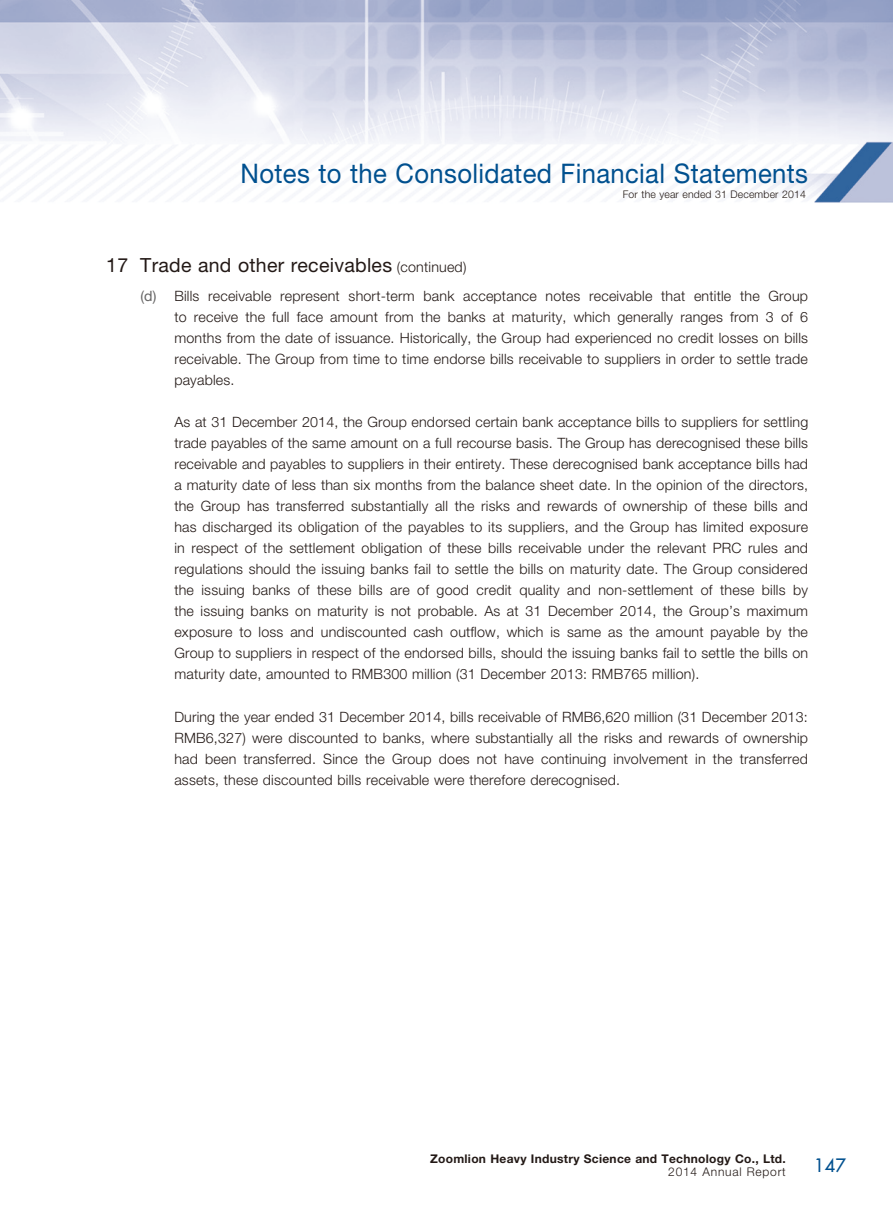
<style>
.page{position:relative;width:893px;height:1212px;background:#fff}
.page>*{position:absolute;margin:0;border:0;box-sizing:border-box;transform-origin:0 0}
.t1{font:27px "Helvetica Neue";letter-spacing:.015em;color:#00508f;scale:.95 1}
.t2{font:19.5px "Helvetica Neue";letter-spacing:.015em;color:#231916}
.t3{font:18px "Futura";color:#00508f}
.t4{font:300 14.25px/21px "Helvetica Neue";letter-spacing:.015em;color:#231916;text-align:justify}
.t5{font:700 12px "Helvetica Neue";letter-spacing:.025em;color:#231916}
.t6{font:300 12px "Helvetica Neue";letter-spacing:.065em;color:#231916}
.t7{font:300 10.5px "Helvetica Neue";letter-spacing:.01em;color:#231916}
.s1{font-weight:300;font-size:14.25px}
.s2{font-weight:400;color:#666565}
</style>
<div class="page">
<img style="left:0;top:0;width:893px;height:203px">
<h1 class="t1" style="left:240px;top:157px;width:599px">Notes to the Consolidated Financial Statements</h1>
<p class="t7" style="left:623px;top:188px;width:185px">For the year ended 31 December 2014</p>
<h2 class="t2" style="left:106px;top:253px;width:362px">17 Trade and other receivables <span class="s1">(continued)</span></h2>
<p class="t4" style="left:174px;top:285px;width:635px;text-indent:-34px"><span class="s2">(d)</span> Bills receivable represent short-term bank acceptance notes receivable that entitle the Group to receive the full face amount from the banks at maturity, which generally ranges from 3 of 6 months from the date of issuance. Historically, the Group had experienced no credit losses on bills receivable. The Group from time to time endorse bills receivable to suppliers in order to settle trade payables.</p>
<p class="t4" style="left:174px;top:411px;width:635px">As at 31 December 2014, the Group endorsed certain bank acceptance bills to suppliers for settling trade payables of the same amount on a full recourse basis. The Group has derecognised these bills receivable and payables to suppliers in their entirety. These derecognised bank acceptance bills had a maturity date of less than six months from the balance sheet date. In the opinion of the directors, the Group has transferred substantially all the risks and rewards of ownership of these bills and has discharged its obligation of the payables to its suppliers, and the Group has limited exposure in respect of the settlement obligation of these bills receivable under the relevant PRC rules and regulations should the issuing banks fail to settle the bills on maturity date. The Group considered the issuing banks of these bills are of good credit quality and non-settlement of these bills by the issuing banks on maturity is not probable. As at 31 December 2014, the Group’s maximum exposure to loss and undiscounted cash outflow, which is same as the amount payable by the Group to suppliers in respect of the endorsed bills, should the issuing banks fail to settle the bills on maturity date, amounted to RMB300 million (31 December 2013: RMB765 million).</p>
<p class="t4" style="left:174px;top:706px;width:635px">During the year ended 31 December 2014, bills receivable of RMB6,620 million (31 December 2013:<br>RMB6,327) were discounted to banks, where substantially all the risks and rewards of ownership had been transferred. Since the Group does not have continuing involvement in the transferred assets, these discounted bills receivable were therefore derecognised.</p>
<p class="t5" style="left:430px;top:1151px;width:357px">Zoomlion Heavy Industry Science and Technology Co., Ltd.</p>
<p class="t6" style="left:668px;top:1165px;width:119px">2014 Annual Report</p>
<p class="t3" style="left:814px;top:1154px;width:33px">147</p>
</div>
